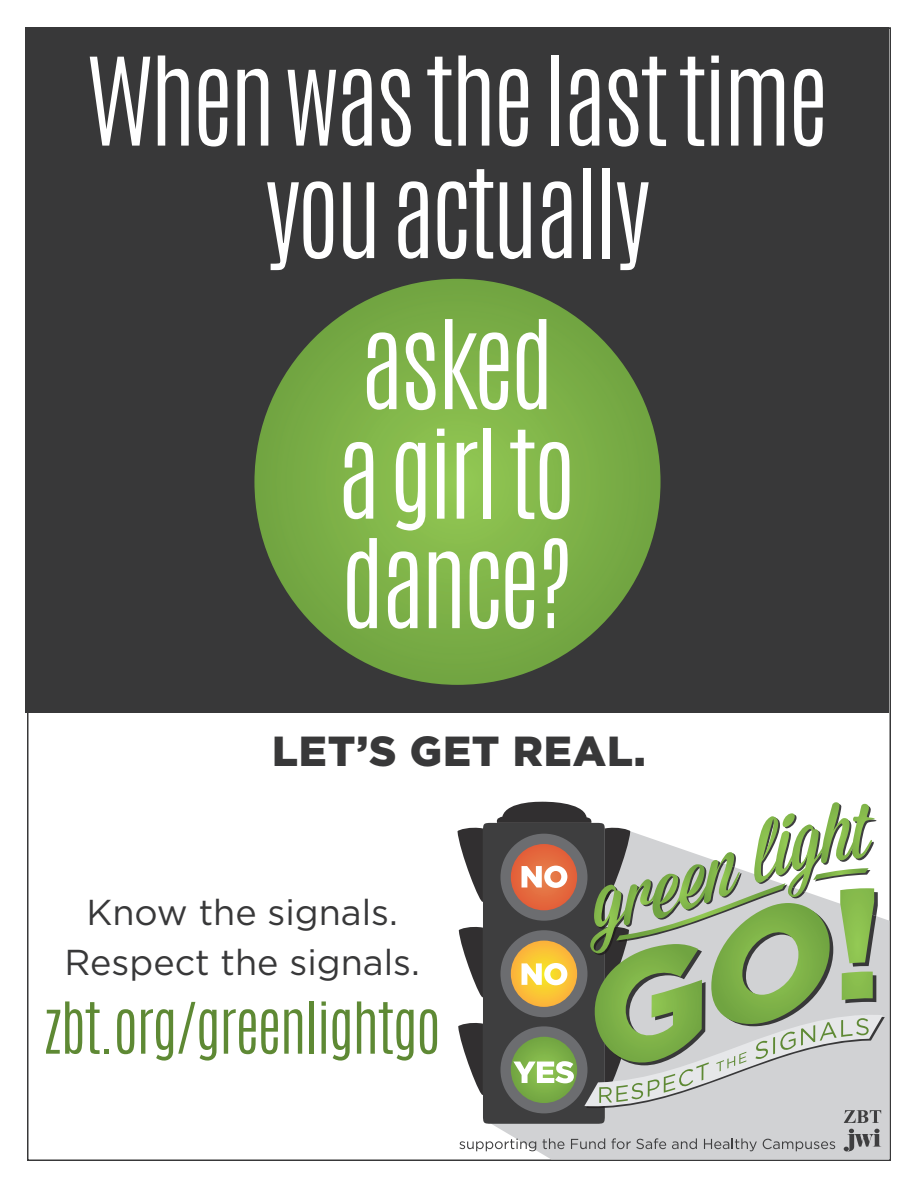
<style>
.page{position:relative;width:918px;height:1188px;background:#fff}
.page>*{position:absolute;margin:0;border:0;box-sizing:border-box;transform-origin:0 0}
.t1{font:300 103.5px/109.5px "Antonio";letter-spacing:-.04em;color:#fff}
.t2{font:300 60px "Antonio";letter-spacing:-.03em;color:#5e8934}
.t3{font:900 42px "Gotham";letter-spacing:.02em;color:#383839}
.t4{font:36px "Gotham";color:#383839}
</style>
<div class="page">
<div style="left:26px;top:27px;width:864px;height:686px;background:#383839"></div>
<svg style="left:254px;top:279px;width:407px;height:406px;background:#7baf46"></svg>
<svg style="left:492px;top:831px;width:398px;height:328px;background:#d3d4d6"></svg>
<svg style="left:459px;top:1139px;width:77px;height:12px"></svg>
<svg style="left:542px;top:1138px;width:22px;height:11px"></svg>
<svg style="left:571px;top:1138px;width:34px;height:11px"></svg>
<svg style="left:611px;top:1138px;width:55px;height:11px"></svg>
<svg style="left:672px;top:1138px;width:25px;height:11px"></svg>
<svg style="left:704px;top:1138px;width:53px;height:13px"></svg>
<svg style="left:763px;top:1139px;width:72px;height:12px"></svg>
<div style="left:483px;top:823px;width:122px;height:301px;background:#3e3e3f;border-radius:9px"></div>
<svg style="left:457px;top:827px;width:26px;height:75px"></svg>
<svg style="left:459px;top:926px;width:24px;height:72px"></svg>
<svg style="left:458px;top:1023px;width:25px;height:72px"></svg>
<svg style="left:844px;top:1129px;width:37px;height:23px"></svg>
<svg style="left:496px;top:801px;width:389px;height:322px"></svg>
<p class="t1" style="left:86px;top:47px;width:744px">When was the last time</p>
<p class="t1" style="left:264px;top:160px;width:388px">you actually</p>
<p class="t1" style="left:336px;top:311px;width:241px">asked a girl to dance?</p>
<p class="t3" style="left:272px;top:722px;width:375px">LET’S GET REAL.</p>
<p class="t4" style="left:86px;top:889px;width:313px">Know the signals.</p>
<p class="t4" style="left:65px;top:939px;width:357px">Respect the signals.</p>
<p class="t2" style="left:44px;top:985px;width:399px">zbt.org/greenlightgo</p>
</div>
